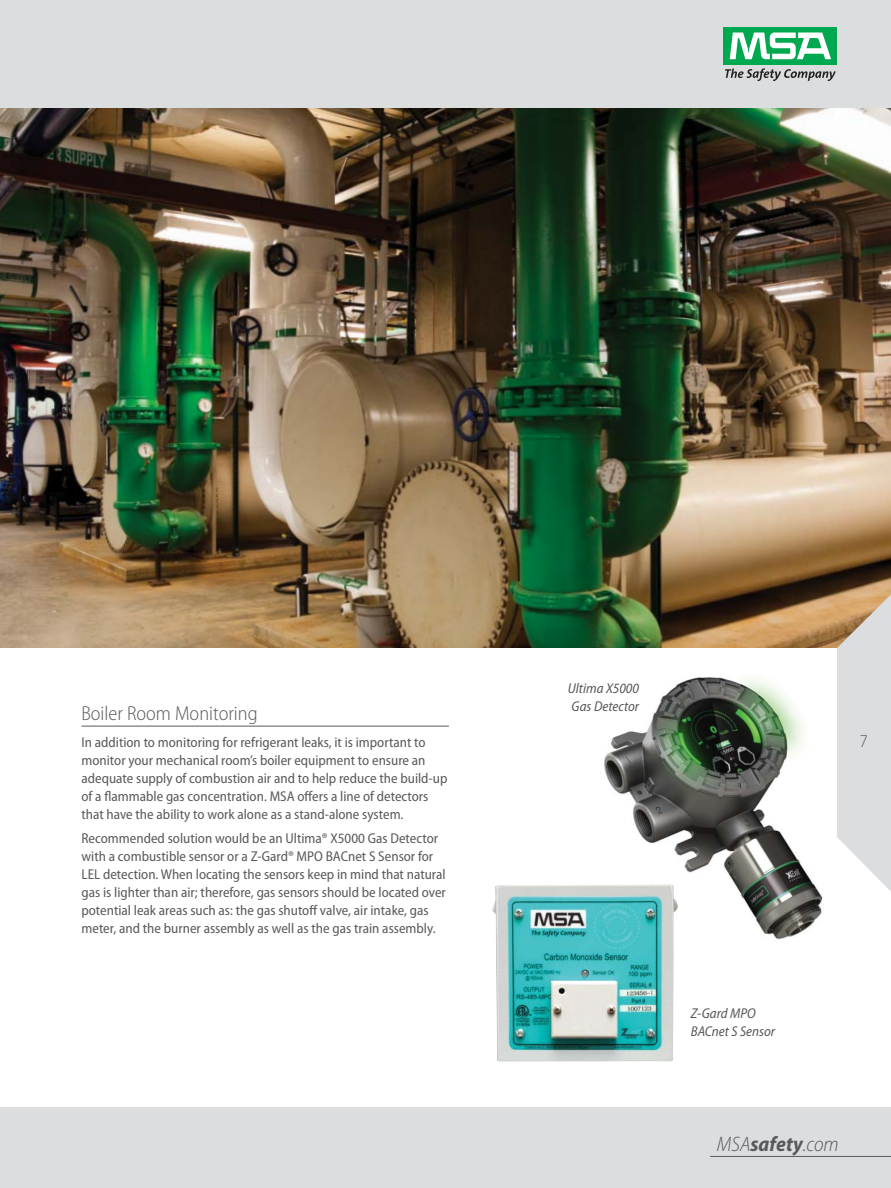
<style>
.page{position:relative;width:891px;height:1188px;background:#fff}
.page>*{position:absolute;margin:0;border:0;box-sizing:border-box;transform-origin:0 0}
.t1{font:italic 300 semi-condensed 21px "Myriad Pro";color:#58595b}
.t2{font:300 semi-condensed 20.25px "Myriad Pro";color:#58595b}
.t3{font:300 semi-condensed 18px "Myriad Pro";color:#58595b}
.t4{font:semi-condensed 14.25px/18px "Myriad Pro";color:#58595b}
.t5{font:italic semi-condensed 14.25px/18px "Myriad Pro";color:#58595b}
.s1{font-weight:700}
</style>
<div class="page">
<img style="left:0;top:108px;width:891px;height:540px">
<div style="left:0;top:0;width:891px;height:108px;background:#dcddde"></div>
<div style="left:0;top:1107px;width:891px;height:81px;background:#dcddde"></div>
<svg style="left:837px;top:581px;width:54px;height:311px;background:#dad5d0"></svg>
<div style="left:724px;top:27px;width:113px;height:38px;background:#00a94f"></div>
<svg style="left:730px;top:33px;width:101px;height:26px"></svg>
<svg style="left:725px;top:68px;width:111px;height:13px"></svg>
<hr style="left:710px;top:1156px;width:181px;height:1px;background:#58595b">
<img style="left:604px;top:677px;width:219px;height:263px">
<hr style="left:81px;top:726px;width:368px;height:1px;background:#58595b">
<img style="left:492px;top:884px;width:187px;height:178px">
<h2 class="t2" style="left:82px;top:705px;width:178px">Boiler Room Monitoring</h2>
<p class="t4" style="left:82px;top:734px;width:367px">In addition to monitoring for refrigerant leaks, it is important to monitor your mechanical room’s boiler equipment to ensure an adequate supply of combustion air and to help reduce the build-up of a flammable gas concentration. MSA offers a line of detectors that have the ability to work alone as a stand-alone system.</p>
<p class="t4" style="left:82px;top:830px;width:366px">Recommended solution would be an Ultima® X5000 Gas Detector with a combustible sensor or a Z-Gard® MPO BACnet S Sensor for LEL detection. When locating the sensors keep in mind that natural gas is lighter than air; therefore, gas sensors should be located over potential leak areas such as: the gas shutoff valve, air intake, gas meter, and the burner assembly as well as the gas train assembly.</p>
<p class="t5" style="left:568px;top:680px;width:73px">Ultima X5000<br>Gas Detector</p>
<p class="t3" style="left:860px;top:734px;width:10px">7</p>
<p class="t5" style="left:691px;top:1005px;width:86px">Z-Gard MPO<br>BACnet S Sensor</p>
<h1 class="t1" style="left:717px;top:1136px;width:123px">MSA<span class="s1">safety</span>.com</h1>
</div>
